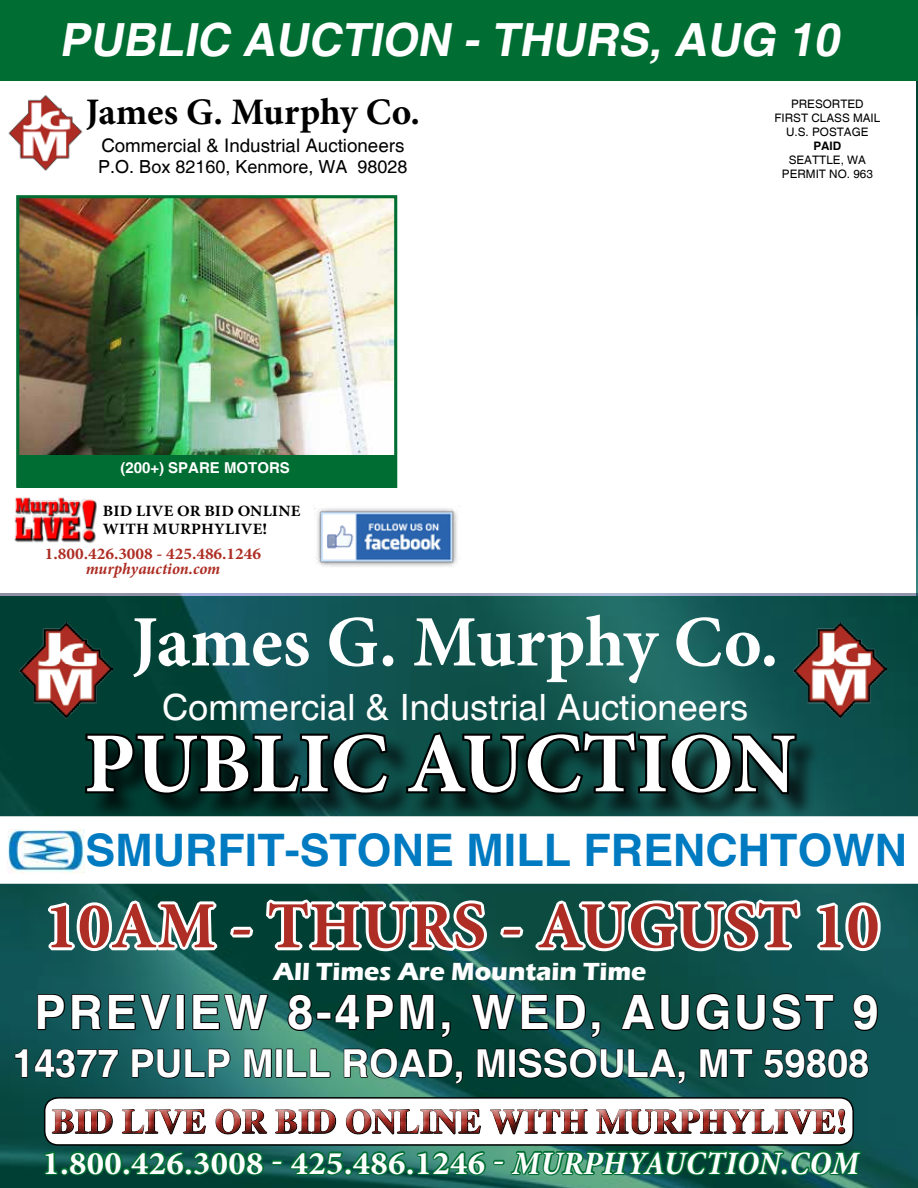
<style>
.page{position:relative;width:918px;height:1188px;background:#fff}
.page>*{position:absolute;margin:0;border:0;box-sizing:border-box;transform-origin:0 0}
.t1{font:700 85.5px "Minion Pro";color:#fff}
.t2{font:700 72.45px "Minion Pro";color:#fff}
.t3{font:700 66px "Minion Pro";color:#ae2d24}
.t4{font:700 47.55px "Helvetica";letter-spacing:.06em;color:#fff}
.t5{font:italic 700 45.75px "Helvetica";color:#fff}
.t6{font:700 44.85px "Helvetica";color:#007ac1}
.t7{font:700 38.55px "Helvetica";color:#fff}
.t8{font:700 37.5px "Minion Pro";color:#000}
.t9{font:36.3px "Helvetica";color:#fff}
.t10{font:700 34.5px "Times";color:#ae2d24}
.t11{font:700 33px "Minion Pro";letter-spacing:.01em;color:#fff;scale:1.05 1}
.t12{font:700 25.5px "Eras ITC";color:#fff}
.t13{font:18.75px "Helvetica";color:#000}
.t14{font:18px "Helvetica";color:#000}
.t15{font:700 16.5px "Minion Pro";color:#ae2d24;scale:1.05 1}
.t16{font:italic 700 condensed 16.5px "Minion Pro";letter-spacing:-.005em;color:#ae2d24;scale:1.05 1}
.t17{font:700 15.75px/18.5px "Minion Pro";letter-spacing:.01em;color:#000;scale:1.05 1}
.t18{font:700 15px "Helvetica";color:#fff}
.t19{font:11.7px/14.1px "Helvetica";color:#000;text-align:center}
.t20{font:700 11.7px "Helvetica";color:#000}
.s1{font-style:italic;font-stretch:condensed}
</style>
<div class="page">
<img style="left:916px;top:81px;width:2px;height:512px">
<img style="left:1px;top:593px;width:917px;height:595px">
<div style="left:0;top:0;width:918px;height:81px;background:#006e32"></div>
<img style="left:793px;top:622px;width:94px;height:96px">
<img style="left:19px;top:622px;width:93px;height:96px">
<div style="left:88px;top:735px;width:734px;height:86px;background:#000;opacity:.75"></div>
<svg style="left:83px;top:730px;width:309px;height:67px;background:#03221f"></svg>
<svg style="left:404px;top:729px;width:395px;height:68px;background:#092b28"></svg>
<svg style="left:43px;top:1107px;width:821px;height:71px;background:#12694a"></svg>
<div style="left:41px;top:1098px;width:813px;height:43px;background:#fff"></div>
<div style="left:43px;top:1104px;width:813px;height:42px;background:#000;opacity:.75"></div>
<img style="left:14px;top:497px;width:83px;height:46px">
<img style="left:20px;top:199px;width:373px;height:256px">
<div style="left:16px;top:195px;width:381px;height:293px;border:3px solid #006e32"></div>
<img style="left:8px;top:95px;width:75px;height:76px">
<div style="left:17px;top:455px;width:380px;height:33px;background:#006e32"></div>
<img style="left:0;top:593px;width:1px;height:595px">
<img style="left:314px;top:508px;width:144px;height:59px">
<svg style="left:0;top:816px;width:918px;height:68px"></svg>
<svg style="left:45px;top:896px;width:175px;height:58px"></svg>
<svg style="left:226px;top:923px;width:31px;height:17px"></svg>
<svg style="left:263px;top:897px;width:227px;height:59px"></svg>
<svg style="left:496px;top:896px;width:308px;height:60px"></svg>
<svg style="left:814px;top:898px;width:70px;height:56px"></svg>
<svg style="left:14px;top:980px;width:865px;height:105px;background:#124d47"></svg>
<img style="left:7px;top:829px;width:77px;height:44px">
<h3 class="t5" style="left:59px;top:12px;width:791px">PUBLIC AUCTION - THURS, AUG 10</h3>
<h3 class="t8" style="left:86px;top:85px;width:336px">James G. Murphy Co.</h3>
<h3 class="t13" style="left:101px;top:134px;width:305px">Commercial &amp; Industrial Auctioneers</h3>
<h3 class="t14" style="left:98px;top:157px;width:311px">P.O. Box 82160, Kenmore, WA 98028</h3>
<p class="t19" style="left:774px;top:97px;width:107px">PRESORTED<br>FIRST CLASS MAIL<br>U.S. POSTAGE</p>
<p class="t20" style="left:813px;top:139px;width:29px">PAID</p>
<p class="t19" style="left:782px;top:153px;width:92px">SEATTLE, WA<br>PERMIT NO. 963</p>
<p class="t18" style="left:120px;top:459px;width:171px">(200+) SPARE MOTORS</p>
<h3 class="t17" style="left:103px;top:501px;width:190px">BID LIVE OR BID ONLINE<br>WITH MURPHYLIVE!</h3>
<h3 class="t15" style="left:45px;top:542px;width:207px">1.800.426.3008 - 425.486.1246</h3>
<h3 class="t16" style="left:86px;top:557px;width:130px">murphyauction.com</h3>
<h2 class="t2" style="left:132px;top:591px;width:648px">James G. Murphy Co.</h2>
<h3 class="t9" style="left:162px;top:686px;width:588px">Commercial &amp; Industrial Auctioneers</h3>
<h1 class="t1" style="left:84px;top:704px;width:713px">PUBLIC AUCTION</h1>
<h3 class="t6" style="left:86px;top:823px;width:823px">SMURFIT-STONE MILL FRENCHTOWN</h3>
<h3 class="t3" style="left:45px;top:880px;width:836px">10AM - THURS - AUGUST 10</h3>
<h3 class="t12" style="left:273px;top:957px;width:374px">All Times Are Mountain Time</h3>
<h3 class="t4" style="left:35px;top:983px;width:846px">PREVIEW 8-4PM, WED, AUGUST 9</h3>
<h3 class="t7" style="left:13px;top:1040px;width:858px">14377 PULP MILL ROAD, MISSOULA, MT 59808</h3>
<h3 class="t10" style="left:52px;top:1101px;width:797px">BID LIVE OR BID ONLINE WITH MURPHYLIVE!</h3>
<h3 class="t11" style="left:43px;top:1140px;width:779px">1.800.426.3008 - 425.486.1246 - <span class="s1">MURPHYAUCTION.COM</span></h3>
</div>
